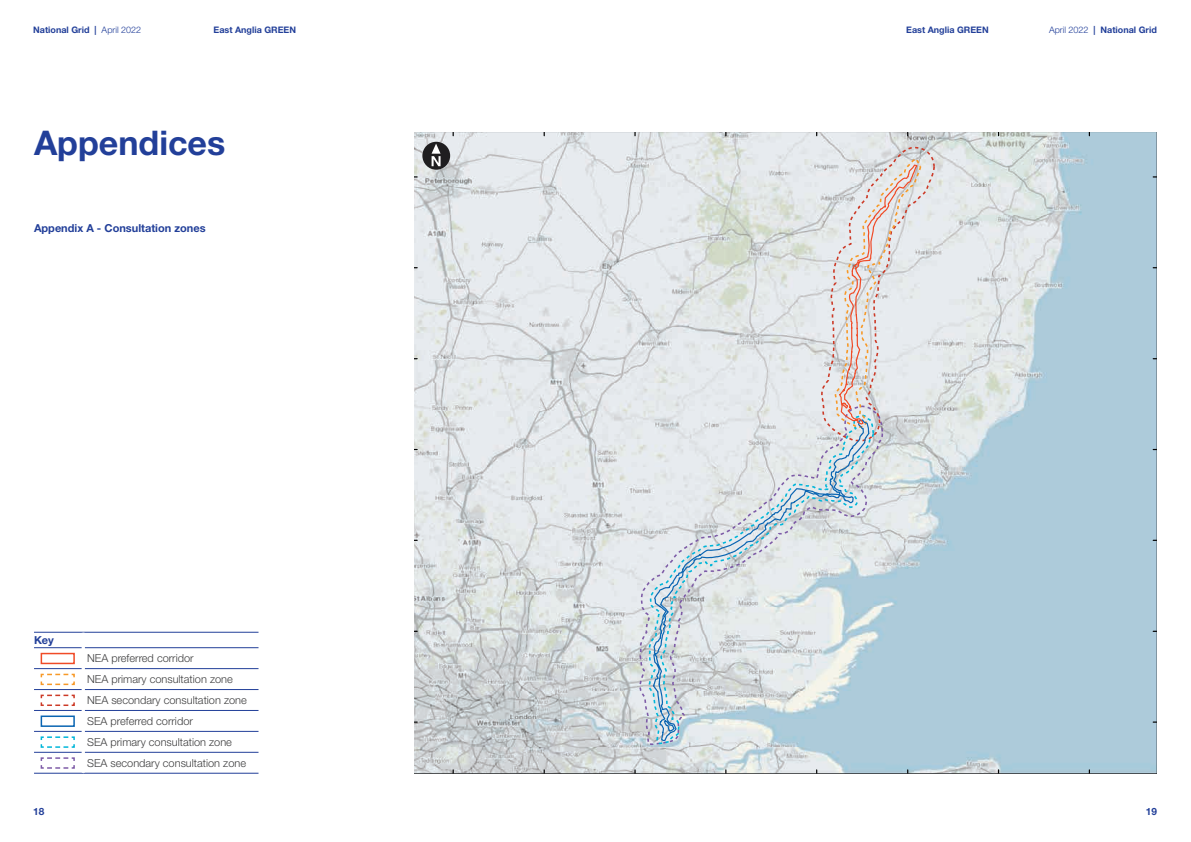
<style>
.page{position:relative;width:1191px;height:842px;background:#fff}
.page>*{position:absolute;margin:0;border:0;box-sizing:border-box;transform-origin:0 0}
.t1{font:700 34px "Helvetica Neue LT Std";color:#223f99}
.t2{font:300 11px/20.9px "Helvetica Neue LT Std";color:#3e3e3f}
.t3{font:700 11px "Helvetica Neue LT Std";color:#223f99}
.t4{font:700 10px "Helvetica Neue LT Std";color:#223f99}
.t5{font:700 9px "Helvetica Neue LT Std";color:#223f99}
.s1{font-weight:300}
</style>
<div class="page">
<svg style="left:414px;top:133px;width:743px;height:641px;background:#cedadf"></svg>
<svg style="left:422px;top:142px;width:28px;height:28px"></svg>
<hr style="left:34px;top:632px;width:49px;height:1px;background:#223f99">
<hr style="left:83px;top:632px;width:175px;height:1px;background:#223f99">
<hr style="left:34px;top:647px;width:48px;height:1px;background:#223f99">
<hr style="left:85px;top:647px;width:173px;height:1px;background:#223f99">
<hr style="left:34px;top:773px;width:49px;height:1px;background:#223f99">
<hr style="left:34px;top:668px;width:48px;height:1px;background:#223f99">
<hr style="left:85px;top:668px;width:173px;height:1px;background:#223f99">
<hr style="left:34px;top:689px;width:48px;height:1px;background:#223f99">
<hr style="left:85px;top:689px;width:173px;height:1px;background:#223f99">
<hr style="left:34px;top:710px;width:48px;height:1px;background:#223f99">
<hr style="left:34px;top:731px;width:48px;height:1px;background:#223f99">
<hr style="left:85px;top:731px;width:173px;height:1px;background:#223f99">
<hr style="left:34px;top:752px;width:48px;height:1px;background:#223f99">
<hr style="left:85px;top:752px;width:173px;height:1px;background:#223f99">
<hr style="left:83px;top:773px;width:175px;height:1px;background:#223f99">
<hr style="left:85px;top:710px;width:173px;height:1px;background:#223f99">
<div style="left:41px;top:653px;width:34px;height:11px;background:#fff;border:2px solid #f04b27"></div>
<svg style="left:40px;top:673px;width:35px;height:13px"></svg>
<svg style="left:40px;top:694px;width:35px;height:12px"></svg>
<div style="left:41px;top:715px;width:34px;height:12px;background:#fff;border:2px solid #0a65b2"></div>
<svg style="left:40px;top:736px;width:35px;height:12px"></svg>
<svg style="left:40px;top:757px;width:35px;height:12px"></svg>
<p class="t5" style="left:33px;top:25px;width:109px">National Grid | <span class="s1">April 2022</span></p>
<p class="t5" style="left:214px;top:25px;width:84px">East Anglia GREEN</p>
<p class="t5" style="left:906px;top:25px;width:84px">East Anglia GREEN</p>
<p class="t5" style="left:1049px;top:25px;width:109px"><span class="s1">April 2022</span> | National Grid</p>
<h1 class="t1" style="left:34px;top:122px;width:193px">Appendices</h1>
<p class="t3" style="left:34px;top:221px;width:173px">Appendix A - Consultation zones</p>
<p class="t3" style="left:34px;top:633px;width:21px">Key</p>
<p class="t2" style="left:87px;top:647px;width:161px">NEA preferred corridor<br>NEA primary consultation zone<br>NEA secondary consultation zone<br>SEA preferred corridor<br>SEA primary consultation zone<br>SEA secondary consultation zone</p>
<p class="t4" style="left:33px;top:805px;width:13px">18</p>
<p class="t4" style="left:1145px;top:805px;width:13px">19</p>
</div>
